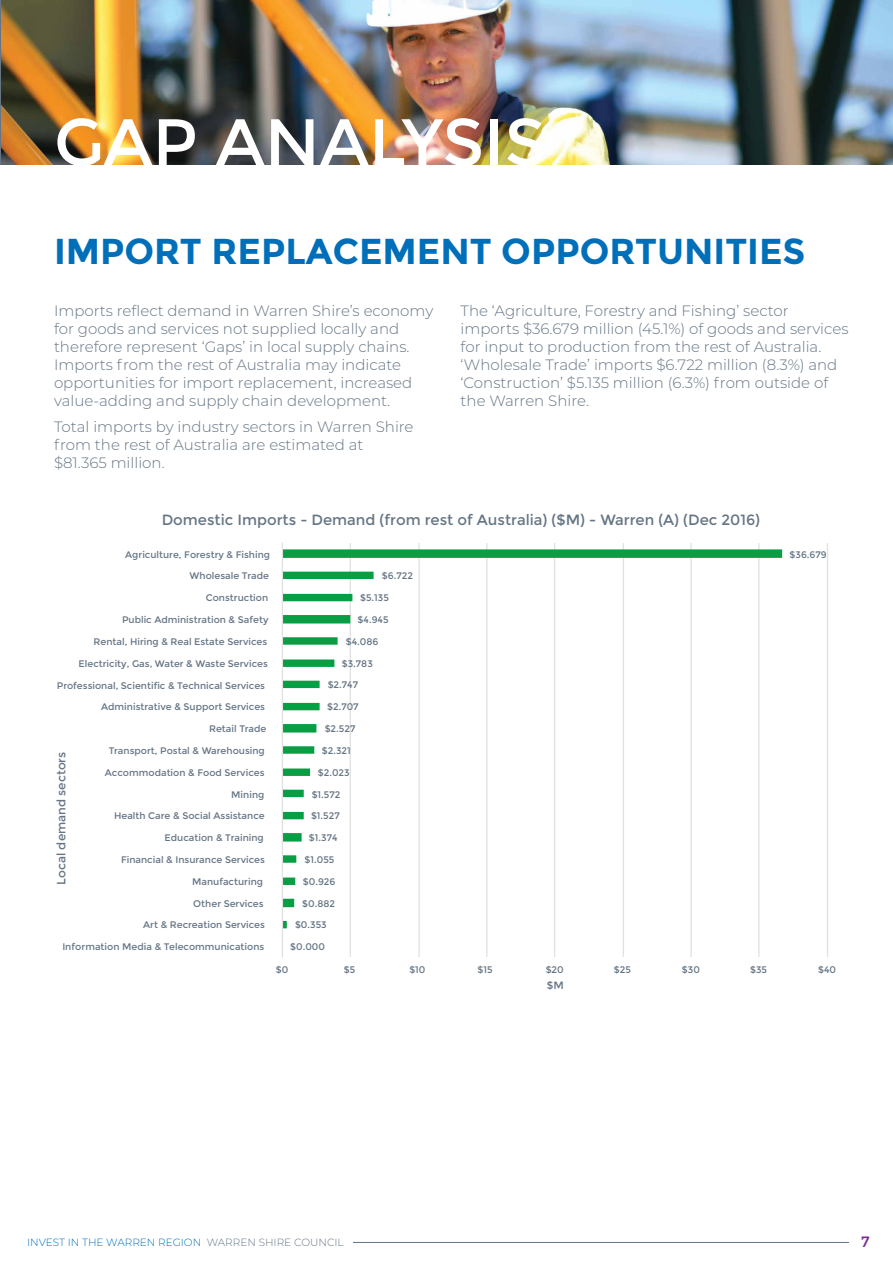
<style>
.page{position:relative;width:893px;height:1263px;background:#fff}
.page>*{position:absolute;margin:0;border:0;box-sizing:border-box;transform-origin:0 0}
.t1{font:66px "Montserrat";color:#fff}
.t2{font:700 36px "Montserrat";color:#006fba}
.t3{font:300 15px/18px "Montserrat";color:#657585}
.t4{font:15px "Montserrat";color:#7a2a90}
.t5{font:14.85px "Montserrat";color:#657585}
.t6{font:12px "Montserrat";color:#657585}
.t7{font:10.65px "Montserrat";color:#657585}
.t8{font:300 10.5px "Montserrat";color:#006fba}
.t9{font:9.6px "Montserrat";color:#657585}
.s1{color:#657585}
</style>
<div class="page">
<hr style="left:353px;top:1242px;width:496px;height:1px;background:#657585">
<img style="left:1px;top:0;width:892px;height:165px">
<hr style="left:350px;top:543px;width:1px;height:414px;background:#e0e1e0">
<hr style="left:418px;top:543px;width:2px;height:414px;background:#e0e1e0">
<hr style="left:486px;top:543px;width:1px;height:414px;background:#e0e1e0">
<hr style="left:554px;top:543px;width:1px;height:414px;background:#e0e1e0">
<hr style="left:623px;top:543px;width:1px;height:414px;background:#e0e1e0">
<hr style="left:690px;top:543px;width:2px;height:414px;background:#e0e1e0">
<hr style="left:758px;top:543px;width:1px;height:414px;background:#e0e1e0">
<hr style="left:827px;top:543px;width:1px;height:414px;background:#e0e1e0">
<svg style="left:283px;top:549px;width:499px;height:379px"></svg>
<hr style="left:282px;top:543px;width:1px;height:414px;background:#e0e1e0">
<h1 class="t1" style="left:54px;top:104px;width:494px">GAP ANALYSIS</h1>
<h2 class="t2" style="left:54px;top:230px;width:753px">IMPORT REPLACEMENT OPPORTUNITIES</h2>
<p class="t3" style="left:54px;top:301px;width:381px">Imports reflect demand in Warren Shire’s economy for goods and services not supplied locally and therefore represent ‘Gaps’ in local supply chains.<br>Imports from the rest of Australia may indicate opportunities for import replacement, increased value-adding and supply chain development.</p>
<h3 class="t3" style="left:54px;top:418px;width:361px">Total imports by industry sectors in Warren Shire from the rest of Australia are estimated at $81.365 million.</h3>
<p class="t3" style="left:461px;top:301px;width:389px">The ‘Agriculture, Forestry and Fishing’ sector imports $36.679 million (45.1%) of goods and services for input to production from the rest of Australia. ‘Wholesale Trade’ imports $6.722 million (8.3%) and ‘Construction’ $5.135 million (6.3%) from outside of the Warren Shire.</p>
<h3 class="t5" style="left:162px;top:511px;width:600px">Domestic Imports - Demand (from rest of Australia) ($M) - Warren (A) (Dec 2016)</h3>
<p class="t9" style="left:125px;top:549px;width:146px">Agriculture, Forestry &amp; Fishing</p>
<p class="t9" style="left:190px;top:570px;width:81px">Wholesale Trade</p>
<p class="t9" style="left:382px;top:570px;width:33px">$6.722</p>
<p class="t9" style="left:206px;top:592px;width:64px">Construction</p>
<p class="t9" style="left:360px;top:592px;width:30px">$5.135</p>
<p class="t9" style="left:122px;top:614px;width:148px">Public Administration &amp; Safety</p>
<p class="t9" style="left:358px;top:614px;width:32px">$4.945</p>
<p class="t9" style="left:94px;top:636px;width:175px">Rental, Hiring &amp; Real Estate Services</p>
<p class="t9" style="left:346px;top:636px;width:34px">$4.086</p>
<p class="t9" style="left:79px;top:658px;width:191px">Electricity, Gas, Water &amp; Waste Services</p>
<p class="t9" style="left:342px;top:658px;width:33px">$3.783</p>
<p class="t9" style="left:57px;top:679px;width:210px">Professional, Scientific &amp; Technical Services</p>
<p class="t9" style="left:328px;top:679px;width:32px">$2.747</p>
<p class="t9" style="left:101px;top:701px;width:165px">Administrative &amp; Support Services</p>
<p class="t9" style="left:327px;top:701px;width:33px">$2.707</p>
<p class="t9" style="left:209px;top:723px;width:59px">Retail Trade</p>
<p class="t9" style="left:325px;top:723px;width:32px">$2.527</p>
<p class="t6" style="left:54px;top:884px;width:134px;rotate:-90deg">Local demand sectors</p>
<p class="t9" style="left:109px;top:745px;width:158px">Transport, Postal &amp; Warehousing</p>
<p class="t9" style="left:322px;top:745px;width:30px">$2.321</p>
<p class="t9" style="left:105px;top:767px;width:161px">Accommodation &amp; Food Services</p>
<p class="t9" style="left:318px;top:767px;width:33px">$2.023</p>
<p class="t9" style="left:231px;top:789px;width:35px">Mining</p>
<p class="t9" style="left:312px;top:789px;width:30px">$1.572</p>
<p class="t9" style="left:114px;top:810px;width:152px">Health Care &amp; Social Assistance</p>
<p class="t9" style="left:311px;top:810px;width:30px">$1.527</p>
<p class="t9" style="left:165px;top:832px;width:101px">Education &amp; Training</p>
<p class="t9" style="left:309px;top:832px;width:30px">$1.374</p>
<p class="t9" style="left:121px;top:854px;width:145px">Financial &amp; Insurance Services</p>
<p class="t9" style="left:305px;top:854px;width:31px">$1.055</p>
<p class="t9" style="left:192px;top:876px;width:72px">Manufacturing</p>
<p class="t9" style="left:303px;top:876px;width:34px">$0.926</p>
<p class="t9" style="left:193px;top:898px;width:72px">Other Services</p>
<p class="t9" style="left:302px;top:898px;width:34px">$0.882</p>
<p class="t9" style="left:143px;top:919px;width:123px">Art &amp; Recreation Services</p>
<p class="t9" style="left:295px;top:919px;width:33px">$0.353</p>
<p class="t9" style="left:62px;top:941px;width:204px">Information Media &amp; Telecommunications</p>
<p class="t9" style="left:290px;top:941px;width:36px">$0.000</p>
<p class="t9" style="left:790px;top:549px;width:39px">$36.679</p>
<p class="t9" style="left:276px;top:964px;width:14px">$0</p>
<p class="t9" style="left:344px;top:964px;width:13px">$5</p>
<p class="t9" style="left:409px;top:964px;width:18px">$10</p>
<p class="t9" style="left:478px;top:964px;width:17px">$15</p>
<p class="t9" style="left:546px;top:964px;width:20px">$20</p>
<p class="t9" style="left:614px;top:964px;width:19px">$25</p>
<p class="t9" style="left:682px;top:964px;width:19px">$30</p>
<p class="t9" style="left:750px;top:964px;width:18px">$35</p>
<p class="t9" style="left:818px;top:964px;width:19px">$40</p>
<p class="t7" style="left:547px;top:979px;width:18px">$M</p>
<p class="t8" style="left:27px;top:1235px;width:318px">INVEST IN THE WARREN REGION <span class="s1">WARREN SHIRE COUNCIL</span></p>
<h3 class="t4" style="left:861px;top:1233px;width:10px">7</h3>
</div>
